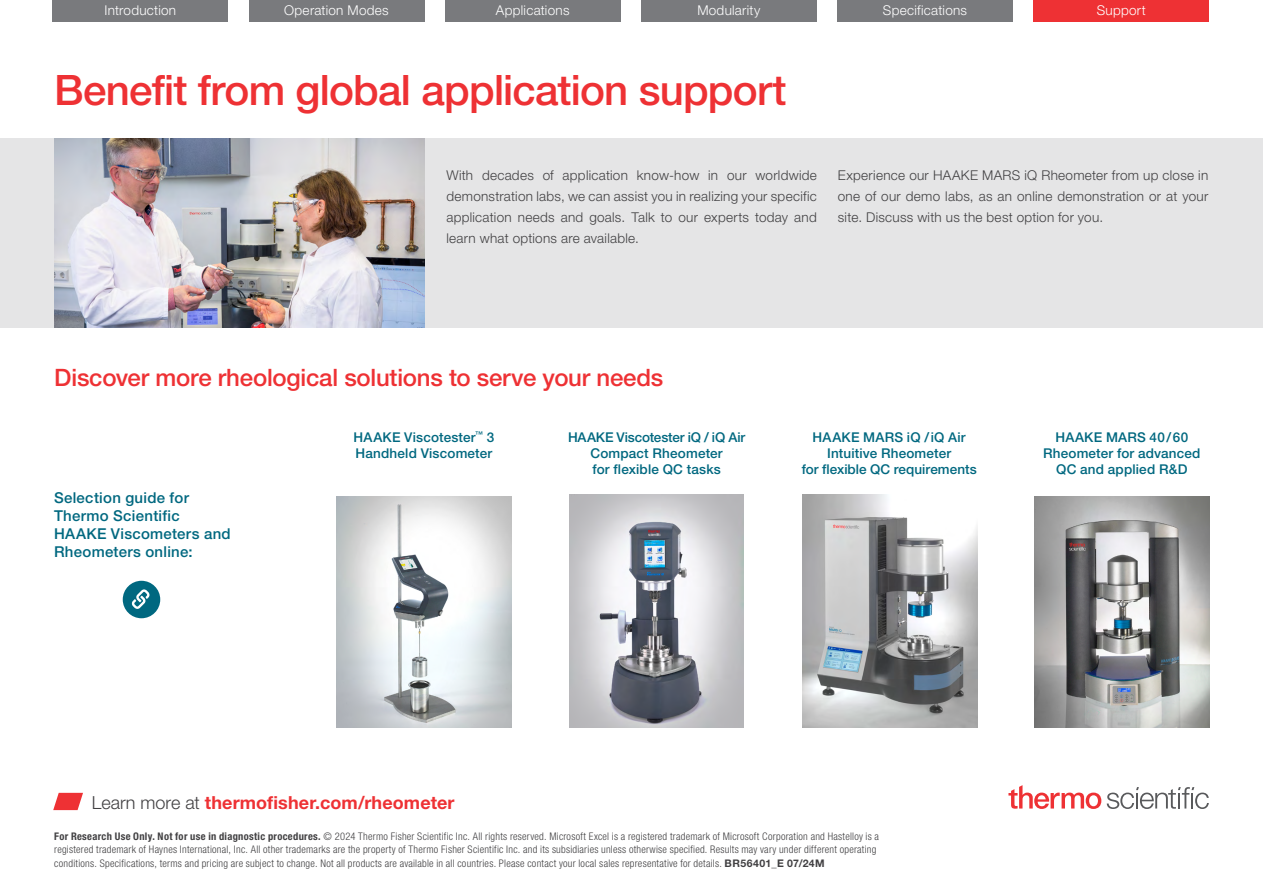
<style>
.page{position:relative;width:1263px;height:893px;background:#fff}
.page>*{position:absolute;margin:0;border:0;box-sizing:border-box;transform-origin:0 0}
.t1{font:500 42px "Helvetica Neue LTW1 G";letter-spacing:-.02em;color:#ee3134}
.t2{font:500 24px "Helvetica Neue LTW1 G";letter-spacing:-.01em;color:#ee3134}
.t3{font:700 18px "Helvetica Neue LTW1 G";letter-spacing:.01em;color:#ee3134}
.t4{font:500 15px/18px "Helvetica Neue LTW1 G";letter-spacing:.02em;color:#006880}
.t5{font:300 13.5px/21px "Helvetica Neue LTW1 G";letter-spacing:.02em;color:#414042;text-align:justify}
.t6{font:500 13.5px/16.2px "Helvetica Neue LTW1 G";letter-spacing:.01em;color:#006880;text-align:center}
.t7{font:300 13.5px "Helvetica Neue LTW1 G";letter-spacing:.02em;color:#fff}
.t8{font:300 condensed 10.5px/13.5px "Helvetica Neue LTW1 G";letter-spacing:.025em;color:#414042}
.s1{font-weight:300;color:#414042}
.s2{font-weight:700}
.s3{font-weight:700;font-stretch:normal}
</style>
<div class="page">
<div style="left:0;top:138px;width:1263px;height:189px;background:#e5e5e6"></div>
<svg style="left:53px;top:793px;width:30px;height:17px"></svg>
<img style="left:54px;top:138px;width:371px;height:189px">
<div style="left:123px;top:581px;width:37px;height:37px;background:#006880;border-radius:50%"></div>
<svg style="left:132px;top:589px;width:18px;height:20px"></svg>
<img style="left:337px;top:497px;width:175px;height:231px">
<img style="left:569px;top:495px;width:174px;height:233px">
<img style="left:802px;top:495px;width:175px;height:233px">
<img style="left:1034px;top:496px;width:175px;height:232px">
<div style="left:53px;top:0;width:175px;height:21px;background:#797a7d"></div>
<div style="left:249px;top:0;width:175px;height:21px;background:#797a7d"></div>
<div style="left:445px;top:0;width:175px;height:21px;background:#797a7d"></div>
<div style="left:641px;top:0;width:176px;height:21px;background:#797a7d"></div>
<div style="left:837px;top:0;width:176px;height:21px;background:#797a7d"></div>
<div style="left:1033px;top:0;width:176px;height:21px;background:#ee3134"></div>
<svg style="left:1107px;top:787px;width:102px;height:22px"></svg>
<svg style="left:1008px;top:785px;width:93px;height:24px"></svg>
<p class="t7" style="left:104px;top:2px;width:73px">Introduction</p>
<p class="t7" style="left:284px;top:2px;width:106px">Operation Modes</p>
<p class="t7" style="left:496px;top:2px;width:75px">Applications</p>
<p class="t7" style="left:697px;top:2px;width:65px">Modularity</p>
<p class="t7" style="left:883px;top:2px;width:86px">Specifications</p>
<p class="t7" style="left:1097px;top:2px;width:51px">Support</p>
<h1 class="t1" style="left:54px;top:65px;width:734px">Benefit from global application support</h1>
<p class="t5" style="left:446px;top:165px;width:372px">With decades of application know-how in our worldwide demonstration labs, we can assist you in realizing your specific application needs and goals. Talk to our experts today and learn what options are available.</p>
<p class="t5" style="left:838px;top:165px;width:372px">Experience our HAAKE MARS iQ Rheometer from up close in one of our demo labs, as an online demonstration or at your site. Discuss with us the best option for you.</p>
<h2 class="t2" style="left:54px;top:363px;width:611px">Discover more rheological solutions to serve your needs</h2>
<h3 class="t4" style="left:54px;top:488px;width:178px">Selection guide for<br>Thermo Scientific<br>HAAKE Viscometers and<br>Rheometers online:</h3>
<p class="t6" style="left:354px;top:429px;width:142px;text-align:left">HAAKE Viscotester<sup>™</sup> 3<br>Handheld Viscometer</p>
<p class="t6" style="left:568px;top:429px;width:179px">HAAKE Viscotester iQ / iQ Air<br>Compact Rheometer<br>for flexible QC tasks</p>
<p class="t6" style="left:802px;top:429px;width:176px">HAAKE MARS iQ /iQ Air<br>Intuitive Rheometer<br>for flexible QC requirements</p>
<p class="t6" style="left:1043px;top:429px;width:159px">HAAKE MARS 40/60<br>Rheometer for advanced<br>QC and applied R&amp;D</p>
<h3 class="t3" style="left:92px;top:791px;width:364px"><span class="s1">Learn more at</span> thermofisher.com/rheometer</h3>
<p class="t8" style="left:54px;top:829px;width:826px"><span class="s2">For Research Use Only. Not for use in diagnostic procedures.</span> © 2024 Thermo Fisher Scientific Inc. All rights reserved. Microsoft Excel is a registered trademark of Microsoft Corporation and Hastelloy is a registered trademark of Haynes International, Inc. All other trademarks are the property of Thermo Fisher Scientific Inc. and its subsidiaries unless otherwise specified. Results may vary under different operating conditions. Specifications, terms and pricing are subject to change. Not all products are available in all countries. Please contact your local sales representative for details. <span class="s3">BR56401_E 07/24M</span></p>
</div>
